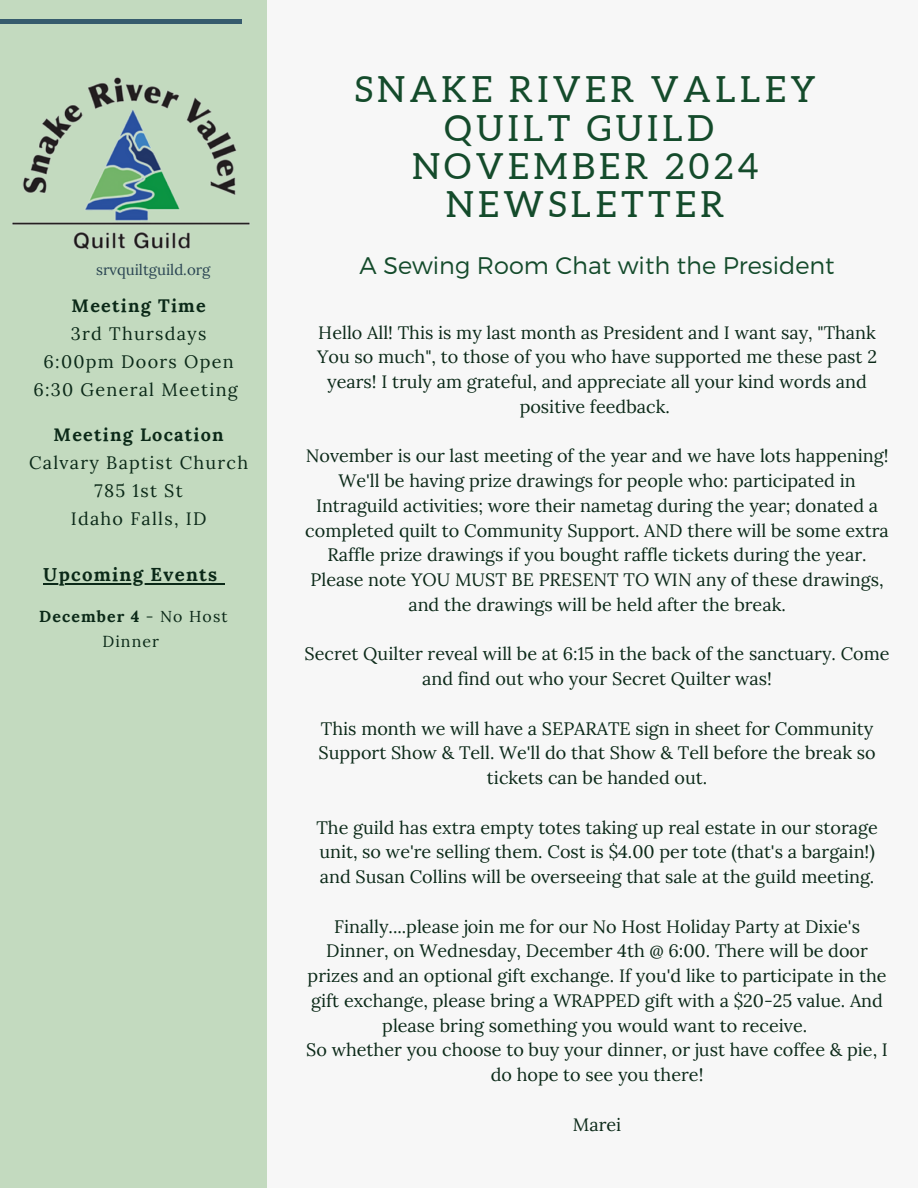
<style>
.page{position:relative;width:918px;height:1188px;background:#f7f7f7}
.page>*{position:absolute;margin:0;border:0;box-sizing:border-box;transform-origin:0 0}
.t1{font:36px/38.2px "Aleo";letter-spacing:.12em;color:#144b2b;text-align:center}
.t2{font:300 24px "Montserrat";color:#144b2b}
.t3{font:700 18.6px "Lora";letter-spacing:.07em;color:#0b2918}
.t4{font:18px/24.8px "Lora";color:#0b2918;text-align:center}
.t5{font:18px/28.2px "Lora";letter-spacing:.07em;color:#0b2918;text-align:center}
.t6{font:15.9px/24.8px "Lora";letter-spacing:.07em;color:#0b2918;text-align:center}
.t7{font:15px "Lora";color:#294452}
.s1{font-weight:700}
</style>
<div class="page">
<div style="left:0;top:0;width:267px;height:1188px;background:#c3dabf"></div>
<hr style="left:0;top:20px;width:242px;height:3px;background:#365b6d">
<img style="left:12px;top:77px;width:238px;height:173px">
<hr style="left:43px;top:583px;width:175px;height:1px;background:#0b2918">
<p class="t1" style="left:355px;top:70px;width:463px">SNAKE RIVER VALLEY<br>QUILT GUILD<br>NOVEMBER 2024<br>NEWSLETTER</p>
<p class="t7" style="left:96px;top:260px;width:116px">srvquiltguild.org</p>
<p class="t2" style="left:360px;top:250px;width:477px">A Sewing Room Chat with the President</p>
<h3 class="t5" style="left:33px;top:291px;width:206px"><span class="s1">Meeting Time<br></span>3rd Thursdays<br>6:00pm Doors Open<br>6:30 General Meeting</h3>
<p class="t5" style="left:29px;top:420px;width:221px"><span class="s1">Meeting Location<br></span>Calvary Baptist Church<br>785 1st St<br>Idaho Falls, ID</p>
<h4 class="t3" style="left:43px;top:563px;width:175px">Upcoming Events</h4>
<h4 class="t6" style="left:39px;top:604px;width:190px"><span class="s1">December 4</span> - No Host<br>Dinner</h4>
<h1 class="t4" style="left:317px;top:320px;width:561px">Hello All! This is my last month as President and I want say, "Thank You so much", to those of you who have supported me these past 2 years! I truly am grateful, and appreciate all your kind words and positive feedback.</h1>
<h2 class="t4" style="left:305px;top:443px;width:585px">November is our last meeting of the year and we have lots happening!<br>We'll be having prize drawings for people who: participated in Intraguild activities; wore their nametag during the year; donated a completed quilt to Community Support. AND there will be some extra Raffle prize drawings if you bought raffle tickets during the year.<br>Please note YOU MUST BE PRESENT TO WIN any of these drawings, and the drawings will be held after the break.</h2>
<h4 class="t4" style="left:305px;top:641px;width:587px">Secret Quilter reveal will be at 6:15 in the back of the sanctuary. Come and find out who your Secret Quilter was!</h4>
<h4 class="t4" style="left:319px;top:716px;width:558px">This month we will have a SEPARATE sign in sheet for Community<br>Support Show &amp; Tell. We'll do that Show &amp; Tell before the break so tickets can be handed out.</h4>
<h4 class="t4" style="left:316px;top:815px;width:563px;text-align:left">The guild has extra empty totes taking up real estate in our storage unit, so we're selling them. Cost is $4.00 per tote (that's a bargain!) and Susan Collins will be overseeing that sale at the guild meeting.</h4>
<h4 class="t4" style="left:306px;top:914px;width:583px">Finally....please join me for our No Host Holiday Party at Dixie's Dinner, on Wednesday, December 4th @ 6:00. There will be door prizes and an optional gift exchange. If you'd like to participate in the gift exchange, please bring a WRAPPED gift with a $20-25 value. And please bring something you would want to receive.<br>So whether you choose to buy your dinner, or just have coffee &amp; pie, I do hope to see you there!</h4>
<h4 class="t4" style="left:573px;top:1112px;width:50px">Marei</h4>
</div>
